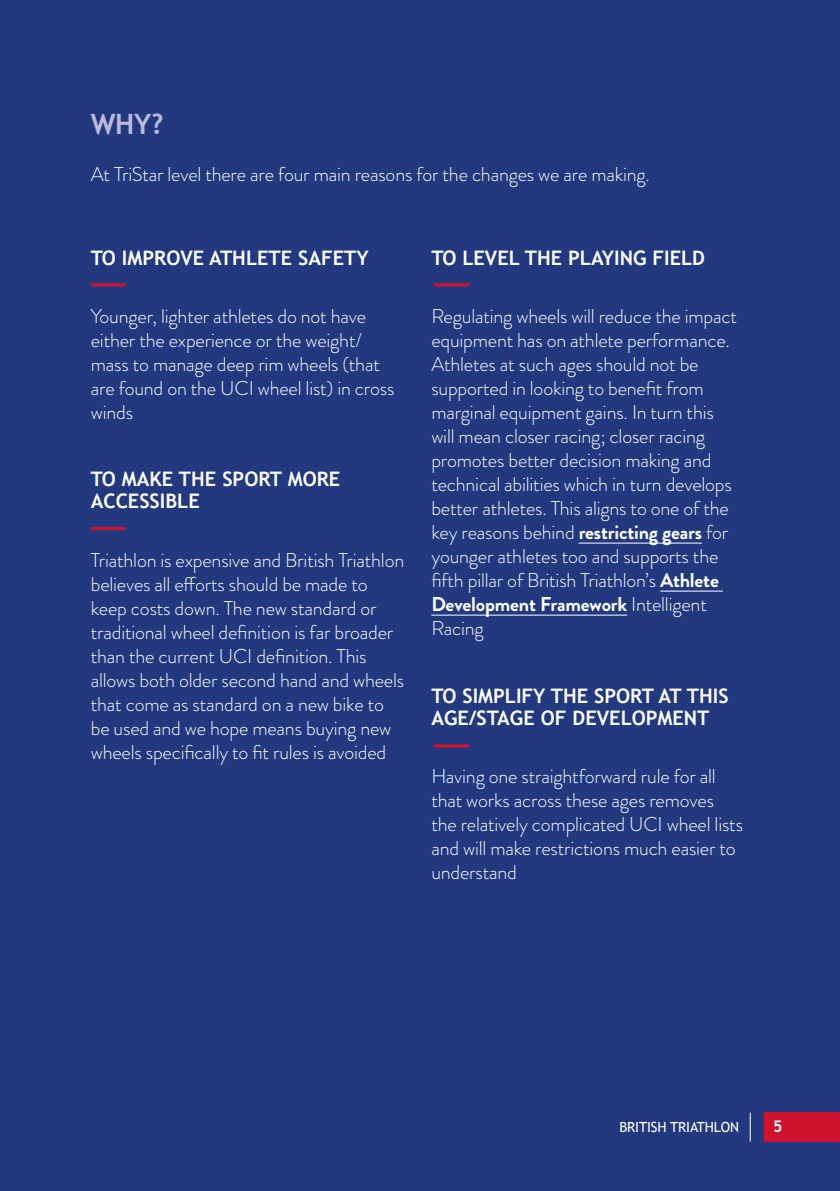
<style>
.page{position:relative;width:840px;height:1191px;background:#fff}
.page>*{position:absolute;margin:0;border:0;box-sizing:border-box;transform-origin:0 0}
.t1{font:700 28px "Trebuchet MS";color:#bcbad7}
.t2{font:300 20px/24px "Brandon Grotesque";letter-spacing:-.01em;color:#fff}
.t3{font:700 20px/22px "Trebuchet MS";color:#fff}
.t4{font:700 16px "Trebuchet MS";color:#fff}
.t5{font:14px "Trebuchet MS";letter-spacing:-.01em;color:#fff}
.s1{font-weight:700}
</style>
<div class="page">
<div style="left:0;top:0;width:839px;height:1191px;background:#23397f"></div>
<hr style="left:578px;top:542px;width:123px;height:1px;background:#fff">
<hr style="left:660px;top:590px;width:62px;height:1px;background:#fff">
<hr style="left:431px;top:614px;width:195px;height:1px;background:#fff">
<div style="left:763px;top:1112px;width:76px;height:30px;background:#cf122d"></div>
<hr style="left:91px;top:283px;width:35px;height:3px;background:#cf122d">
<hr style="left:91px;top:527px;width:35px;height:3px;background:#cf122d">
<hr style="left:434px;top:283px;width:35px;height:3px;background:#cf122d">
<hr style="left:434px;top:744px;width:35px;height:3px;background:#cf122d">
<svg style="left:749px;top:1112px;width:1px;height:29px"></svg>
<h1 class="t1" style="left:91px;top:107px;width:74px">WHY?</h1>
<p class="t2" style="left:91px;top:162px;width:560px">At TriStar level there are four main reasons for the changes we are making.</p>
<p class="t3" style="left:91px;top:247px;width:279px">TO IMPROVE ATHLETE SAFETY</p>
<p class="t2" style="left:91px;top:304px;width:305px">Younger, lighter athletes do not have either the experience or the weight/ mass to manage deep rim wheels (that are found on the UCI wheel list) in cross winds</p>
<p class="t3" style="left:91px;top:468px;width:251px">TO MAKE THE SPORT MORE<br>ACCESSIBLE</p>
<p class="t2" style="left:91px;top:547px;width:315px">Triathlon is expensive and British Triathlon believes all efforts should be made to keep costs down. The new standard or traditional wheel definition is far broader than the current UCI definition. This allows both older second hand and wheels that come as standard on a new bike to be used and we hope means buying new wheels specifically to fit rules is avoided</p>
<p class="t3" style="left:431px;top:247px;width:275px">TO LEVEL THE PLAYING FIELD</p>
<p class="t2" style="left:431px;top:304px;width:307px">Regulating wheels will reduce the impact equipment has on athlete performance.<br>Athletes at such ages should not be supported in looking to benefit from marginal equipment gains. In turn this will mean closer racing; closer racing promotes better decision making and technical abilities which in turn develops better athletes. This aligns to one of the key reasons behind <span class="s1">restricting gears</span> for younger athletes too and supports the fifth pillar of British Triathlon’s <span class="s1">Athlete Development Framework</span> Intelligent Racing</p>
<p class="t3" style="left:431px;top:684px;width:298px">TO SIMPLIFY THE SPORT AT THIS<br>AGE/STAGE OF DEVELOPMENT</p>
<p class="t2" style="left:431px;top:763px;width:313px">Having one straightforward rule for all that works across these ages removes the relatively complicated UCI wheel lists and will make restrictions much easier to understand</p>
<p class="t5" style="left:619px;top:1119px;width:121px">BRITISH TRIATHLON</p>
<p class="t4" style="left:772px;top:1116px;width:11px">5</p>
</div>
